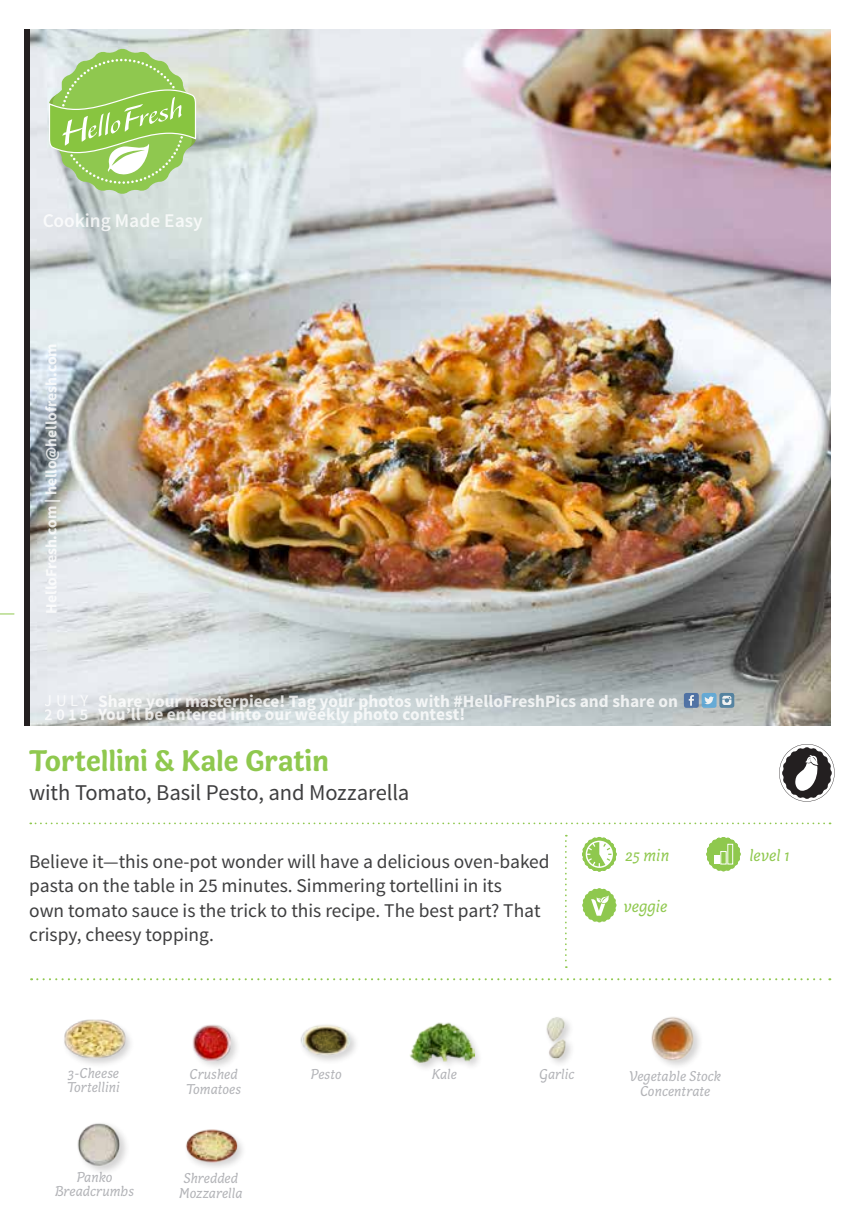
<style>
.page{position:relative;width:860px;height:1228px;background:#fff}
.page>*{position:absolute;margin:0;border:0;box-sizing:border-box;transform-origin:0 0}
.t1{font:700 30.62px "Capucine Basic";letter-spacing:-.005em;color:#8fc84e}
.t2{font:22.57px "Source Sans Pro";letter-spacing:-.005em;color:#3e3e3f}
.t3{font:19.43px/24.5px "Source Sans Pro";color:#3e3e3f}
.t4{font:600 19.43px "Source Sans Pro";color:#fff}
.t5{font:700 17.32px/13.8px "Source Sans Pro";color:#fff}
.t6{font:italic 17.32px "Capucine Basic";color:#8fc84e}
.t7{font:16.45px "Source Sans Pro";color:#fff}
.t8{font:600 16.45px "Source Sans Pro";color:#fff}
.t9{font:700 15.58px "Source Sans Pro";color:#fff}
.t10{font:italic 14.7px/14.3px "Capucine Basic";color:#b2b3b7;text-align:center}
</style>
<div class="page">
<img style="left:30px;top:29px;width:800px;height:696px">
<svg style="left:565px;top:835px;width:1px;height:132px"></svg>
<svg style="left:30px;top:822px;width:800px;height:2px"></svg>
<svg style="left:0;top:613px;width:14px;height:1px"></svg>
<svg style="left:49px;top:49px;width:147px;height:145px;background:#aad280"></svg>
<svg style="left:683px;top:693px;width:15px;height:14px"></svg>
<svg style="left:688px;top:695px;width:5px;height:10px"></svg>
<svg style="left:719px;top:693px;width:15px;height:14px"></svg>
<svg style="left:722px;top:695px;width:9px;height:10px"></svg>
<div style="left:701px;top:693px;width:15px;height:14px;background:#65a9d4;border-radius:2px"></div>
<svg style="left:704px;top:696px;width:9px;height:8px"></svg>
<svg style="left:31px;top:978px;width:799px;height:2px"></svg>
<div style="left:24px;top:29px;width:6px;height:696px;background:#231f20"></div>
<svg style="left:706px;top:837px;width:34px;height:34px"></svg>
<div style="left:720px;top:851px;width:6px;height:13px;border:1px solid #fff"></div>
<div style="left:727px;top:844px;width:5px;height:20px;border:1px solid #fff"></div>
<div style="left:191px;top:1022px;width:50px;height:48px;background:#231f20;opacity:.2"></div>
<img style="left:191px;top:1022px;width:43px;height:41px">
<div style="left:76px;top:1120px;width:54px;height:56px;background:#231f20;opacity:.2"></div>
<img style="left:76px;top:1120px;width:48px;height:50px">
<div style="left:299px;top:1022px;width:61px;height:43px;background:#231f20;opacity:.2"></div>
<img style="left:299px;top:1022px;width:55px;height:34px">
<img style="left:186px;top:1129px;width:57px;height:38px">
<svg style="left:779px;top:744px;width:56px;height:58px"></svg>
<svg style="left:582px;top:888px;width:34px;height:34px"></svg>
<div style="left:408px;top:1021px;width:75px;height:51px;background:#231f20;opacity:.2"></div>
<img style="left:409px;top:1021px;width:65px;height:48px">
<div style="left:544px;top:1014px;width:32px;height:53px;background:#231f20;opacity:.2"></div>
<img style="left:544px;top:1014px;width:32px;height:45px">
<img style="left:64px;top:1019px;width:67px;height:45px">
<svg style="left:582px;top:837px;width:34px;height:34px"></svg>
<img style="left:651px;top:1016px;width:49px;height:50px">
<p class="t4" style="left:42px;top:208px;width:162px">Cooking Made Easy</p>
<p class="t9" style="left:41px;top:613px;width:272px;rotate:-90deg">HelloFresh.com | hello@hellofresh.com</p>
<p class="t5" style="left:98px;top:694px;width:581px">Share your masterpiece! Tag your photos with #HelloFreshPics and share on<br>You’ll be entered into our weekly photo contest!</p>
<h1 class="t1" style="left:29px;top:736px;width:301px">Tortellini &amp; Kale Gratin</h1>
<p class="t2" style="left:29px;top:778px;width:381px">with Tomato, Basil Pesto, and Mozzarella</p>
<p class="t7" style="left:45px;top:690px;width:45px">JULY</p>
<p class="t8" style="left:45px;top:704px;width:45px">2015</p>
<p class="t3" style="left:29px;top:849px;width:522px">Believe it—this one-pot wonder will have a delicious oven-baked pasta on the table in 25 minutes. Simmering tortellini in its<br>own tomato sauce is the trick to this recipe. The best part? That crispy, cheesy topping.</p>
<p class="t6" style="left:625px;top:842px;width:45px">25 min</p>
<p class="t6" style="left:749px;top:842px;width:42px">level 1</p>
<p class="t6" style="left:623px;top:893px;width:45px">veggie</p>
<p class="t10" style="left:67px;top:1066px;width:54px;text-align:left">3-Cheese<br>Tortellini</p>
<p class="t10" style="left:539px;top:1067px;width:37px">Garlic</p>
<p class="t10" style="left:432px;top:1067px;width:27px">Kale</p>
<p class="t10" style="left:629px;top:1069px;width:94px">Vegetable Stock<br>Concentrate</p>
<p class="t10" style="left:189px;top:1068px;width:50px">Crushed</p>
<p class="t10" style="left:311px;top:1067px;width:32px">Pesto</p>
<p class="t10" style="left:186px;top:1082px;width:56px">Tomatoes</p>
<p class="t10" style="left:55px;top:1170px;width:80px">Panko<br>Breadcrumbs</p>
<p class="t10" style="left:179px;top:1171px;width:65px;text-align:left">Shredded<br>Mozzarella</p>
</div>
